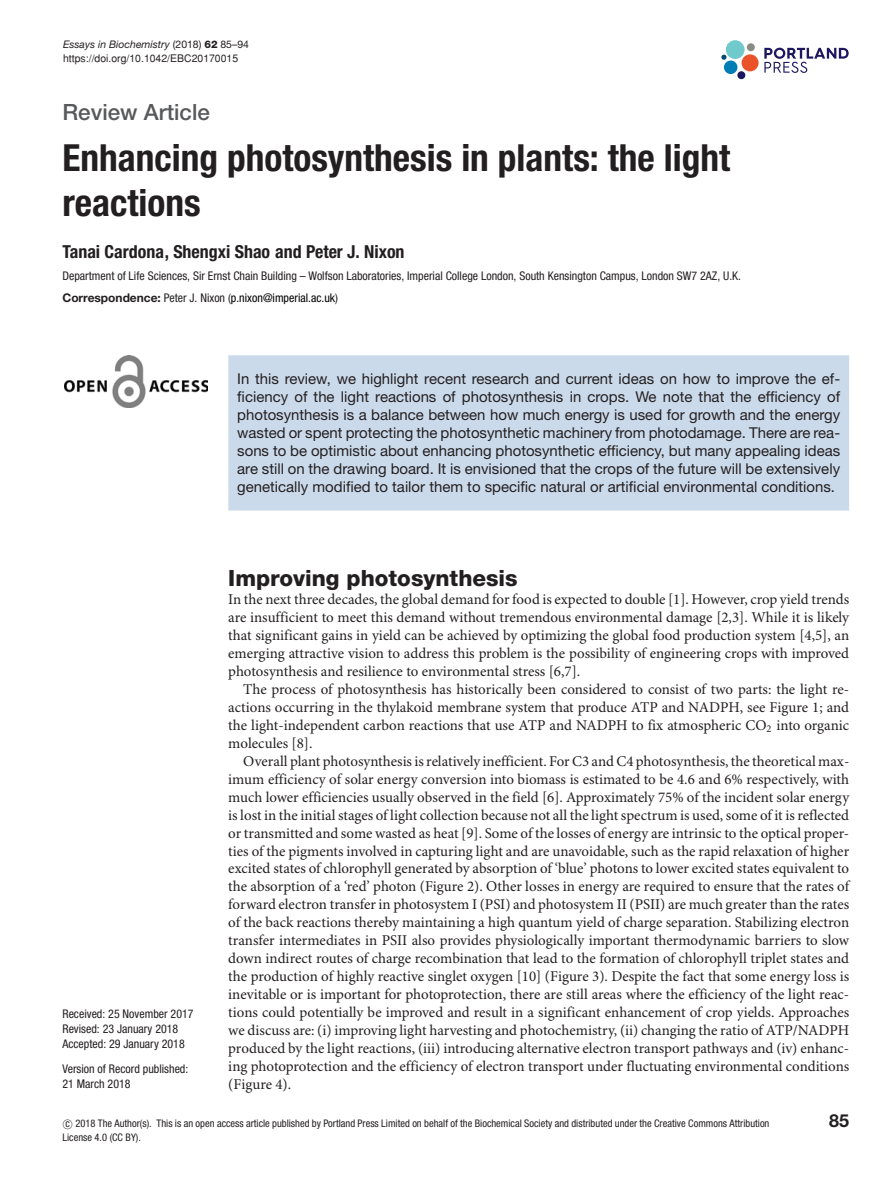
<style>
.page{position:relative;width:893px;height:1183px;background:#fff}
.page>*{position:absolute;margin:0;border:0;box-sizing:border-box;transform-origin:0 0}
.t1{font:700 condensed 37.35px/44.8px "Helvetica Neue LT Std";color:#231f20}
.t2{font:800 22.35px "Helvetica Neue LT Std";color:#231f20}
.t3{font:500 22.35px "Helvetica Neue LT Std";color:#58595b}
.t4{font:700 condensed 18px "Helvetica Neue LT Std";color:#231f20}
.t5{font:700 18px "Helvetica Neue LT Std";color:#231f20}
.t6{font:15px/18px "Minion Pro";color:#231f20;text-align:justify}
.t7{font:15px/18px "Helvetica Neue LT Std";color:#231f20;text-align:justify}
.t8{font:condensed 12px/15px "Helvetica Neue LT Std";color:#231f20}
.t9{font:condensed 10.5px/13.5px "Helvetica Neue LT Std";color:#231f20}
.t10{font:10.5px "Helvetica";color:#231f20}
.t11{font:italic 10.5px "Helvetica Neue LT Std";color:#231f20}
.s1{font-style:normal}
.s2{font-weight:800;font-style:normal}
.s3{font-weight:700;font-stretch:normal}
.s4{color:#000}
.s5{font-family:"CMSY10";font-stretch:normal}
</style>
<div class="page">
<svg style="left:764px;top:48px;width:85px;height:25px"></svg>
<div style="left:726px;top:40px;width:18px;height:19px;background:#70cacb;border-radius:50%"></div>
<div style="left:741px;top:54px;width:18px;height:17px;background:#ea5329;border-radius:50%"></div>
<div style="left:724px;top:60px;width:13px;height:14px;background:#007db5;border-radius:50%"></div>
<div style="left:737px;top:71px;width:8px;height:8px;background:#1d1760;border-radius:50%"></div>
<div style="left:747px;top:43px;width:8px;height:8px;background:#888c85;border-radius:50%"></div>
<svg style="left:721px;top:55px;width:5px;height:5px"></svg>
<img style="left:65px;top:355px;width:143px;height:52px">
<div style="left:228px;top:355px;width:621px;height:155px;background:#cbdaeb"></div>
<p class="t11" style="left:63px;top:40px;width:187px">Essays in Biochemistry <span class="s1">(2018)</span> <span class="s2">62</span> <span class="s1">85–94</span></p>
<p class="t10" style="left:63px;top:54px;width:177px">https://doi.org/10.1042/EBC20170015</p>
<h2 class="t3" style="left:62px;top:104px;width:149px">Review Article</h2>
<h1 class="t1" style="left:62px;top:138px;width:669px">Enhancing photosynthesis in plants: the light reactions</h1>
<p class="t4" style="left:62px;top:244px;width:344px">Tanai Cardona, Shengxi Shao and Peter J. Nixon</p>
<p class="t8" style="left:62px;top:265px;width:680px;line-height:22.4px">Department of Life Sciences, Sir Ernst Chain Building – Wolfson Laboratories, Imperial College London, South Kensington Campus, London SW7 2AZ, U.K.<br><span class="s3">Correspondence:</span> Peter J. Nixon (<span class="s4">p.nixon@imperial.ac.uk</span>)</p>
<p class="t7" style="left:237px;top:371px;width:604px">In this review, we highlight recent research and current ideas on how to improve the ef&shy;ficiency of the light reactions of photosynthesis in crops. We note that the efficiency of photosynthesis is a balance between how much energy is used for growth and the energy wasted or spent protecting the photosynthetic machinery from photodamage. There are rea&shy;sons to be optimistic about enhancing photosynthetic efficiency, but many appealing ideas are still on the drawing board. It is envisioned that the crops of the future will be extensively genetically modified to tailor them to specific natural or artificial environmental conditions.</p>
<h2 class="t2" style="left:228px;top:570px;width:291px">Improving photosynthesis</h2>
<p class="t6" style="left:228px;top:591px;width:622px">In the next three decades, the global demand for food is expected to double [1]. However, crop yield trends are insufficient to meet this demand without tremendous environmental damage [2,3]. While it is likely that significant gains in yield can be achieved by optimizing the global food production system [4,5], an emerging attractive vision to address this problem is the possibility of engineering crops with improved photosynthesis and resilience to environmental stress [6,7].</p>
<p class="t6" style="left:228px;top:681px;width:622px;text-indent:15px">The process of photosynthesis has historically been considered to consist of two parts: the light re&shy;actions occurring in the thylakoid membrane system that produce ATP and NADPH, see Figure 1; and the light-independent carbon reactions that use ATP and NADPH to fix atmospheric CO<sub>2</sub> into organic molecules [8].</p>
<p class="t6" style="left:228px;top:753px;width:622px;text-indent:15px">Overall plant photosynthesis is relatively inefficient. For C3 and C4 photosynthesis, the theoretical max&shy;imum efficiency of solar energy conversion into biomass is estimated to be 4.6 and 6% respectively, with much lower efficiencies usually observed in the field [6]. Approximately 75% of the incident solar energy is lost in the initial stages of light collection because not all the light spectrum is used, some of it is reflected or transmitted and some wasted as heat [9]. Some of the losses of energy are intrinsic to the optical proper&shy;ties of the pigments involved in capturing light and are unavoidable, such as the rapid relaxation of higher excited states of chlorophyll generated by absorption of ‘blue’ photons to lower excited states equivalent to the absorption of a ‘red’ photon (Figure 2). Other losses in energy are required to ensure that the rates of forward electron transfer in photosystem I (PSI) and photosystem II (PSII) are much greater than the rates of the back reactions thereby maintaining a high quantum yield of charge separation. Stabilizing electron transfer intermediates in PSII also provides physiologically important thermodynamic barriers to slow down indirect routes of charge recombination that lead to the formation of chlorophyll triplet states and the production of highly reactive singlet oxygen [10] (Figure 3). Despite the fact that some energy loss is inevitable or is important for photoprotection, there are still areas where the efficiency of the light reac&shy;tions could potentially be improved and result in a significant enhancement of crop yields. Approaches we discuss are: (i) improving light harvesting and photochemistry, (ii) changing the ratio of ATP/NADPH produced by the light reactions, (iii) introducing alternative electron transport pathways and (iv) enhanc&shy;ing photoprotection and the efficiency of electron transport under fluctuating environmental conditions (Figure 4).</p>
<p class="t9" style="left:62px;top:1117px;width:708px"><span class="s5">-</span>c 2018 The Author(s). This is an open access article published by Portland Press Limited on behalf of the Biochemical Society and distributed under the Creative Commons Attribution<br>License 4.0 (CC BY).</p>
<p class="t5" style="left:829px;top:1113px;width:21px">85</p>
<p class="t8" style="left:62px;top:1006px;width:133px">Received: 25 November 2017<br>Revised: 23 January 2018<br>Accepted: 29 January 2018</p>
<p class="t8" style="left:62px;top:1062px;width:127px">Version of Record published:<br>21 March 2018</p>
</div>
